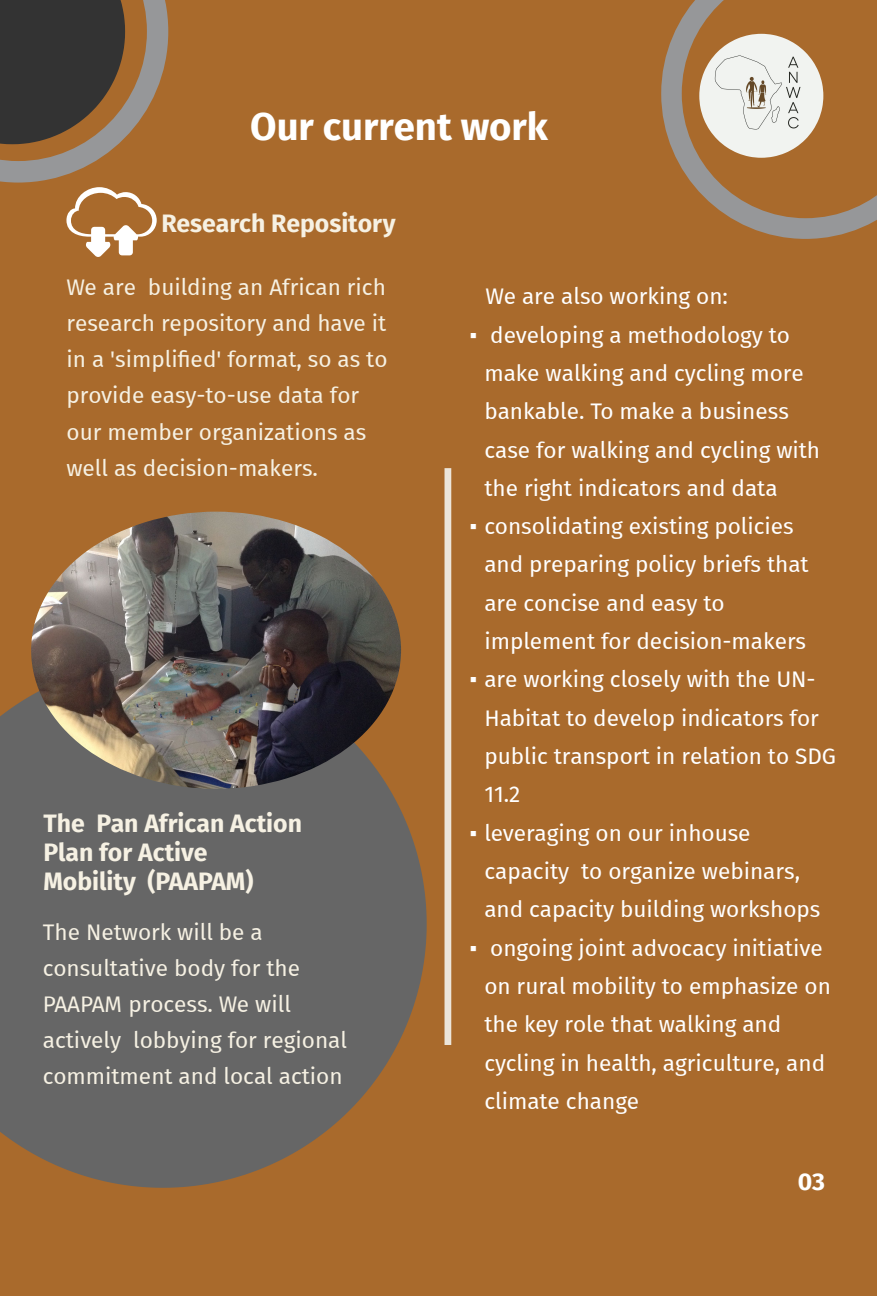
<style>
.page{position:relative;width:877px;height:1296px;background:#fff}
.page>*{position:absolute;margin:0;border:0;box-sizing:border-box;transform-origin:0 0}
.t1{font:700 38.4px "Fira Sans";color:#fff}
.t2{font:700 24.9px/29.4px "Fira Sans";color:#f6f1e3}
.t3{font:700 24.9px "Fira Sans";color:#fff}
.t4{font:22.5px/38.4px "Fira Sans";color:#fff}
.t5{font:22.5px/36px "Fira Sans";color:#f6f1e3}
.s1{font-family:"Arial"}
</style>
<div class="page">
<div style="left:0;top:0;width:876px;height:1295px;background:#a96a2c"></div>
<svg style="left:0;top:695px;width:426px;height:493px;fill:#666"></svg>
<img style="left:31px;top:512px;width:370px;height:277px">
<div style="left:444px;top:472px;width:7px;height:570px;background:#ece5da"></div>
<svg style="left:661px;top:0;width:215px;height:239px"></svg>
<img style="left:699px;top:34px;width:124px;height:124px">
<svg style="left:0;top:0;width:168px;height:257px"></svg>
<h1 class="t1" style="left:250px;top:94px;width:299px">Our current work</h1>
<p class="t2" style="left:161px;top:207px;width:235px">Research Repository</p>
<p class="t5" style="left:67px;top:269px;width:322px">We are building an African rich research repository and have it in a 'simplifi ed' format, so as to provide easy-to-use data for our member organizations as well as decision-makers.</p>
<p class="t2" style="left:43px;top:807px;width:260px">The Pan African Action<br>Plan for Active<br>Mobility (PAAPAM)</p>
<p class="t5" style="left:43px;top:914px;width:305px">The Network will be a consultative body for the<br>PAAPAM process. We will actively lobbying for regional commitment and local action</p>
<p class="t4" style="left:485px;top:277px;width:244px">We are also working on:</p>
<p class="t4" style="left:484px;top:315px;width:337px;text-indent:-15px"><span class="s1">▪</span> developing a methodology to make walking and cycling more bankable. To make a business case for walking and cycling with the right indicators and data</p>
<p class="t4" style="left:484px;top:507px;width:326px;text-indent:-15px"><span class="s1">▪</span> consolidating existing policies and preparing policy briefs that are concise and easy to implement for decision-makers</p>
<p class="t4" style="left:484px;top:660px;width:353px;text-indent:-15px"><span class="s1">▪</span> are working closely with the UN-<br>Habitat to develop indicators for public transport in relation to SDG<br>11.2</p>
<p class="t4" style="left:484px;top:813px;width:337px;text-indent:-15px"><span class="s1">▪</span> leveraging on our inhouse capacity to organize webinars, and capacity building workshops</p>
<p class="t4" style="left:484px;top:928px;width:348px;text-indent:-15px"><span class="s1">▪</span> ongoing joint advocacy initiative on rural mobility to emphasize on the key role that walking and cycling in health, agriculture, and climate change</p>
<p class="t3" style="left:797px;top:1160px;width:29px">03</p>
</div>
